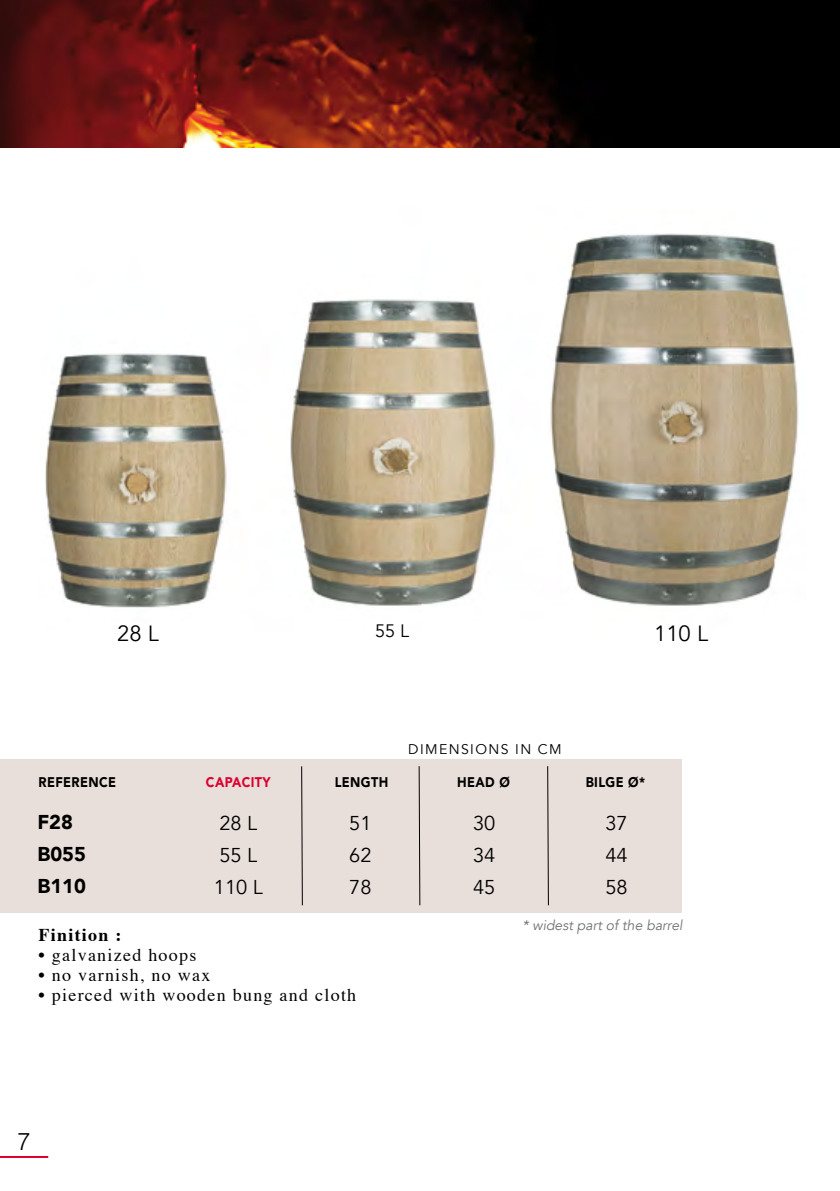
<style>
.page{position:relative;width:840px;height:1191px;background:#fff}
.page>*{position:absolute;margin:0;border:0;box-sizing:border-box;transform-origin:0 0}
.t1{font:300 24px "Helvetica";color:#000}
.t2{font:22px "Avenir";color:#000}
.t3{font:20px/32px "Avenir";color:#000;text-align:justify}
.t4{font:900 20px/32px "Avenir";color:#000}
.t5{font:18px "Times";letter-spacing:.07em;color:#000}
.t6{font:700 18px "Times";letter-spacing:.07em;color:#000}
.t7{font:18px "Avenir";color:#000}
.t8{font:900 14px "Avenir";letter-spacing:.03em;color:#000;scale:.9 1}
.t9{font:italic 14px "Avenir";color:#707172}
.t10{font:14px "Avenir";letter-spacing:.1em;color:#000}
.t11{font:900 14px "Avenir";letter-spacing:.03em;color:#dc002e;scale:.9 1}
</style>
<div class="page">
<img style="left:0;top:0;width:839px;height:147px">
<hr style="left:0;top:1156px;width:48px;height:2px;background:#dc002e">
<div style="left:0;top:759px;width:680px;height:154px;background:#e9dfda"></div>
<svg style="left:301px;top:766px;width:2px;height:140px"></svg>
<svg style="left:547px;top:766px;width:2px;height:140px"></svg>
<svg style="left:418px;top:766px;width:2px;height:140px"></svg>
<img style="left:45px;top:233px;width:754px;height:375px">
<p class="t2" style="left:117px;top:620px;width:43px">28 L</p>
<p class="t7" style="left:375px;top:620px;width:36px">55 L</p>
<p class="t2" style="left:653px;top:620px;width:55px">110 L</p>
<p class="t8" style="left:39px;top:770px;width:88px">REFERENCE</p>
<p class="t11" style="left:206px;top:770px;width:73px">CAPACITY</p>
<p class="t8" style="left:334px;top:770px;width:61px">LENGTH</p>
<p class="t10" style="left:408px;top:741px;width:155px">DIMENSIONS I N CM</p>
<p class="t8" style="left:457px;top:770px;width:60px">HEAD Ø</p>
<p class="t4" style="left:37px;top:806px;width:50px">F28<br>B055<br>B110</p>
<p class="t3" style="left:349px;top:807px;width:24px">51<br>62<br>78</p>
<p class="t3" style="left:473px;top:807px;width:24px">30<br>34<br>45</p>
<p class="t3" style="left:214px;top:807px;width:50px;text-align:left">28 L<br>55 L<br>110 L</p>
<p class="t8" style="left:585px;top:770px;width:67px">BILGE Ø*</p>
<p class="t3" style="left:605px;top:807px;width:24px">37<br>44<br>58</p>
<p class="t6" style="left:39px;top:917px;width:84px">Finition :</p>
<p class="t5" style="left:39px;top:943px;width:159px">• galvanized hoops</p>
<p class="t5" style="left:39px;top:963px;width:173px">• no varnish, no wax</p>
<p class="t5" style="left:39px;top:983px;width:319px">• pierced with wooden bung and cloth</p>
<p class="t9" style="left:522px;top:916px;width:161px">* widest part of the barrel</p>
<h1 class="t1" style="left:17px;top:1120px;width:15px">7</h1>
</div>
